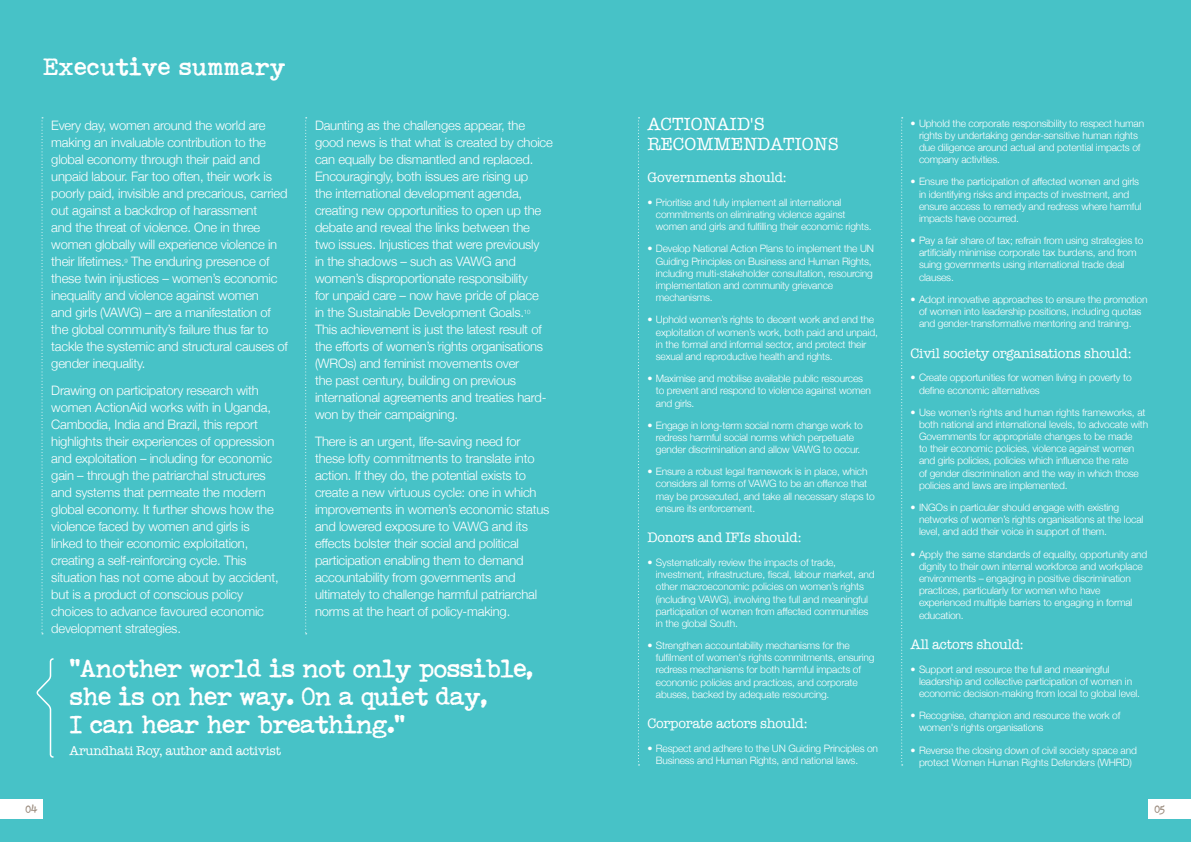
<style>
.page{position:relative;width:1191px;height:842px;background:#47c2c7}
.page>*{position:absolute;margin:0;border:0;box-sizing:border-box;transform-origin:0 0}
.t1{font:800 25px/28px "Smithy XT";letter-spacing:-.015em;color:#fff}
.t2{font:800 24px "Smithy XT";letter-spacing:.01em;color:#fff}
.t3{font:18px/20px "American Typewriter";letter-spacing:.01em;color:#fff}
.t4{font:14px "American Typewriter";letter-spacing:-.015em;color:#fff}
.t5{font:300 13px/17px "Helvetica Neue";letter-spacing:-.015em;color:#fff}
.t6{font:13px "American Typewriter";letter-spacing:-.015em;color:#fff}
.t7{font:300 10.2px/12.2px "Helvetica Neue";letter-spacing:-.015em;color:#fff}
.t8{font:800 10.2px "Smithy XT";color:#9a8b7d}
</style>
<div class="page">
<svg style="left:638px;top:117px;width:1px;height:648px"></svg>
<svg style="left:305px;top:117px;width:2px;height:517px"></svg>
<svg style="left:42px;top:117px;width:1px;height:517px"></svg>
<svg style="left:901px;top:117px;width:1px;height:648px"></svg>
<svg style="left:36px;top:658px;width:18px;height:100px"></svg>
<div style="left:0;top:799px;width:43px;height:20px;background:#fff"></div>
<div style="left:1148px;top:799px;width:43px;height:20px;background:#fff"></div>
<h2 class="t2" style="left:43px;top:51px;width:245px">Executive summary</h2>
<p class="t5" style="left:51px;top:116px;width:238px">Every day, women around the world are making an invaluable contribution to the global economy through their paid and unpaid labour. Far too often, their work is poorly paid, invisible and precarious, carried out against a backdrop of harassment<br>and the threat of violence. One in three women globally will experience violence in their lifetimes.<sup>9</sup> The enduring presence of these twin injustices – women’s economic inequality and violence against women<br>and girls (VAWG) – are a manifestation of the global community’s failure thus far to tackle the systemic and structural causes of gender inequality.</p>
<p class="t5" style="left:51px;top:381px;width:229px">Drawing on participatory research with women ActionAid works with in Uganda, Cambodia, India and Brazil, this report highlights their experiences of oppression and exploitation – including for economic gain – through the patriarchal structures and systems that permeate the modern global economy. It further shows how the violence faced by women and girls is linked to their economic exploitation, creating a self-reinforcing cycle. This situation has not come about by accident, but is a product of conscious policy choices to advance favoured economic development strategies.</p>
<p class="t5" style="left:315px;top:116px;width:239px">Daunting as the challenges appear, the good news is that what is created by choice can equally be dismantled and replaced.<br>Encouragingly, both issues are rising up<br>the international development agenda, creating new opportunities to open up the debate and reveal the links between the two issues. Injustices that were previously<br>in the shadows – such as VAWG and women’s disproportionate responsibility<br>for unpaid care – now have pride of place<br>in the Sustainable Development Goals.<sup>10<br></sup>This achievement is just the latest result of the efforts of women’s rights organisations (WROs) and feminist movements over<br>the past century, building on previous international agreements and treaties hard&shy;won by their campaigning.</p>
<p class="t5" style="left:315px;top:432px;width:236px">There is an urgent, life-saving need for these lofty commitments to translate into action. If they do, the potential exists to create a new virtuous cycle: one in which improvements in women’s economic status and lowered exposure to VAWG and its effects bolster their social and political participation enabling them to demand accountability from governments and ultimately to challenge harmful patriarchal norms at the heart of policy-making.</p>
<h1 class="t1" style="left:70px;top:654px;width:465px">"Another world is not only possible, she is on her way. On a quiet day,<br>I can hear her breathing."</h1>
<p class="t6" style="left:70px;top:741px;width:213px">Arundhati Roy, author and activist</p>
<h3 class="t3" style="left:647px;top:114px;width:193px">ACTIONAID'S<br>RECOMMENDATIONS</h3>
<h3 class="t4" style="left:647px;top:167px;width:141px">Governments should:</h3>
<p class="t7" style="left:656px;top:195px;width:217px;text-indent:-9px">• Prioritise and fully implement all international commitments on eliminating violence against women and girls and fulfilling their economic rights.</p>
<p class="t7" style="left:656px;top:242px;width:220px;text-indent:-9px">• Develop National Action Plans to implement the UN Guiding Principles on Business and Human Rights, including multi-stakeholder consultation, resourcing implementation and community grievance mechanisms.</p>
<p class="t7" style="left:656px;top:313px;width:224px;text-indent:-9px">• Uphold women’s rights to decent work and end the exploitation of women’s work, both paid and unpaid, in the formal and informal sector, and protect their sexual and reproductive health and rights.</p>
<p class="t7" style="left:656px;top:372px;width:217px;text-indent:-9px">• Maximise and mobilise available public resources to prevent and respond to violence against women and girls.</p>
<p class="t7" style="left:647px;top:418px;width:217px;text-align:center">• Engage in long-term social norm change work to redress harmful social norms which perpetuate gender discrimination and allow VAWG to occur.</p>
<p class="t7" style="left:656px;top:465px;width:220px;text-indent:-9px">• Ensure a robust legal framework is in place, which considers all forms of VAWG to be an offence that may be prosecuted, and take all necessary steps to ensure its enforcement.</p>
<h3 class="t4" style="left:647px;top:527px;width:156px">Donors and IFIs should:</h3>
<p class="t7" style="left:656px;top:555px;width:220px;text-indent:-9px">• Systematically review the impacts of trade, investment, infrastructure, fiscal, labour market, and other macroeconomic policies on women’s rights (including VAWG), involving the full and meaningful participation of women from affected communities in the global South.</p>
<p class="t7" style="left:656px;top:638px;width:220px;text-indent:-9px">• Strengthen accountability mechanisms for the fulfilment of women's rights commitments, ensuring redress mechanisms for both harmful impacts of economic policies and practices, and corporate abuses, backed by adequate resourcing.</p>
<h3 class="t4" style="left:647px;top:713px;width:162px">Corporate actors should:</h3>
<p class="t7" style="left:656px;top:741px;width:224px;text-indent:-9px">• Respect and adhere to the UN Guiding Principles on<br>Business and Human Rights, and national laws.</p>
<p class="t7" style="left:919px;top:116px;width:227px;text-indent:-9px">• Uphold the corporate responsibility to respect human rights by undertaking gender-sensitive human rights due diligence around actual and potential impacts of company activities.</p>
<p class="t7" style="left:919px;top:175px;width:224px;text-indent:-9px">• Ensure the participation of affected women and girls in identifying risks and impacts of investment, and ensure access to remedy and redress where harmful impacts have occurred.</p>
<p class="t7" style="left:919px;top:234px;width:226px;text-indent:-9px">• Pay a fair share of tax; refrain from using strategies to artificially minimise corporate tax burdens, and from suing governments using international trade deal clauses.</p>
<p class="t7" style="left:919px;top:292px;width:230px;text-indent:-9px">• Adopt innovative approaches to ensure the promotion of women into leadership positions, including quotas and gender-transformative mentoring and training.</p>
<h3 class="t4" style="left:910px;top:342px;width:222px">Civil society organisations should:</h3>
<p class="t7" style="left:919px;top:371px;width:214px;text-indent:-9px">• Create opportunities for women living in poverty to define economic alternatives</p>
<p class="t7" style="left:919px;top:405px;width:231px;text-indent:-9px">• Use women’s rights and human rights frameworks, at both national and international levels, to advocate with Governments for appropriate changes to be made<br>to their economic policies, violence against women and girls policies, policies which influence the rate<br>of gender discrimination and the way in which those policies and laws are implemented.</p>
<p class="t7" style="left:919px;top:500px;width:226px;text-indent:-9px">• INGOs in particular should engage with existing networks of women’s rights organisations at the local level, and add their voice in support of them.</p>
<p class="t7" style="left:919px;top:547px;width:230px;text-indent:-9px">• Apply the same standards of equality, opportunity and dignity to their own internal workforce and workplace environments – engaging in positive discrimination practices, particularly for women who have experienced multiple barriers to engaging in formal education.</p>
<h3 class="t4" style="left:910px;top:634px;width:115px">All actors should:</h3>
<p class="t7" style="left:919px;top:662px;width:223px;text-indent:-9px">• Support and resource the full and meaningful leadership and collective participation of women in economic decision-making from local to global level.</p>
<p class="t7" style="left:919px;top:709px;width:203px;text-indent:-9px">• Recognise, champion and resource the work of women's rights organisations</p>
<p class="t7" style="left:910px;top:743px;width:228px;text-align:center">• Reverse the closing down of civil society space and protect Women Human Rights Defenders (WHRD)</p>
<p class="t8" style="left:26px;top:802px;width:13px">04</p>
<p class="t8" style="left:1154px;top:803px;width:12px">05</p>
</div>
